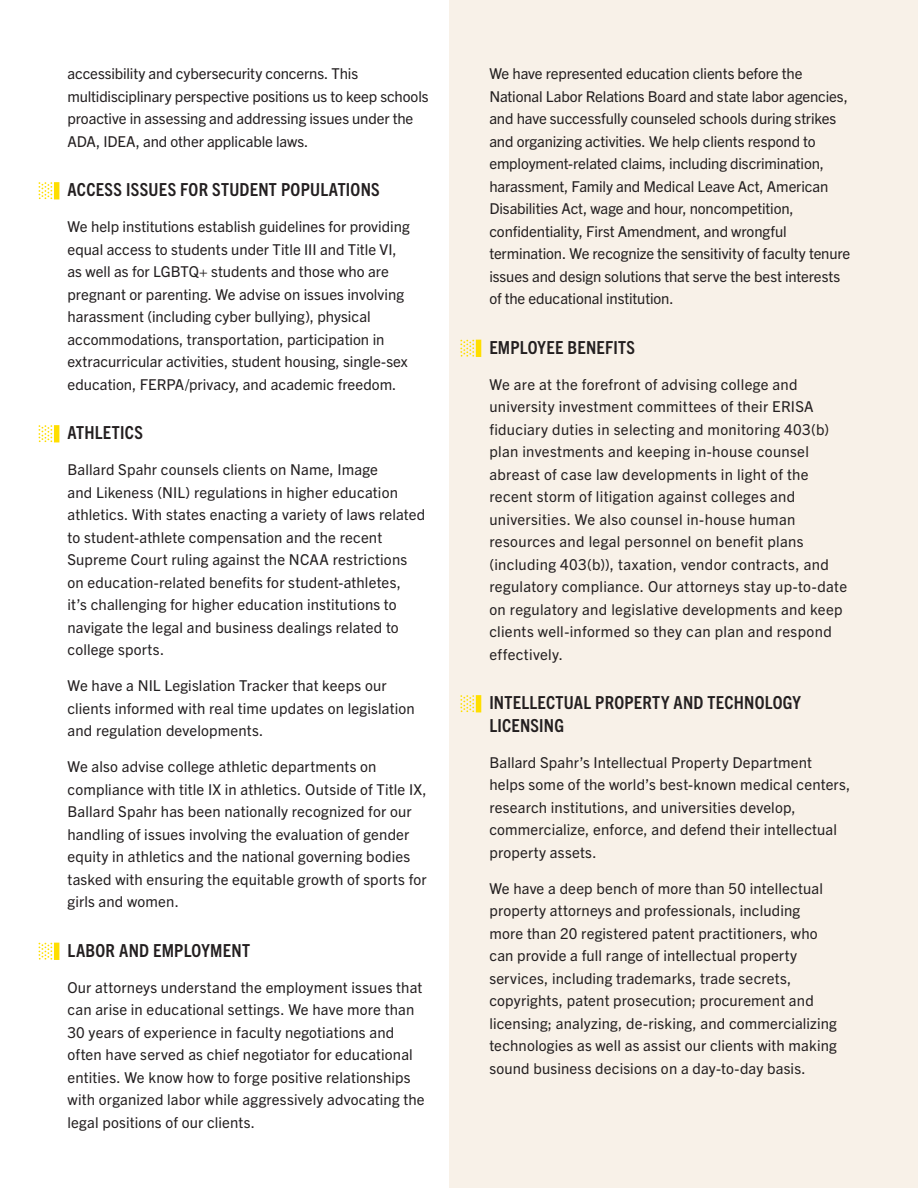
<style>
.page{position:relative;width:918px;height:1188px;background:#fff}
.page>*{position:absolute;margin:0;border:0;box-sizing:border-box;transform-origin:0 0}
.t1{font:54px "Ballard Dot Graphic";color:#ffde00}
.t2{font:700 condensed 18px/22.5px "Trade Gothic Next LT Pro";letter-spacing:.015em;color:#231f20}
.BODY_COPY__Columns{font:15px/22.5px "Trade Gothic Next LT Pro";letter-spacing:.005em;color:#231f20}
.BODY_COPY{font:15px/22.5px "Trade Gothic Next LT Pro";letter-spacing:.02em;color:#231f20}
</style>
<div class="page">
<div style="left:449px;top:0;width:469px;height:1188px;background:#f8f1e8"></div>
<p class="t1" style="left:36px;top:156px;width:28px">•</p>
<p class="BODY_COPY__Columns" style="left:68px;top:61px;width:363px">accessibility and cybersecurity concerns. This multidisciplinary perspective positions us to keep schools proactive in assessing and addressing issues under the ADA, IDEA, and other applicable laws.</p>
<p class="t2" style="left:68px;top:177px;width:314px">ACCESS ISSUES FOR STUDENT POPULATIONS</p>
<p class="t1" style="left:36px;top:399px;width:28px">•</p>
<p class="BODY_COPY__Columns" style="left:68px;top:214px;width:344px">We help institutions establish guidelines for providing equal access to students under Title III and Title VI, as well as for LGBTQ+ students and those who are pregnant or parenting. We advise on issues involving harassment (including cyber bullying), physical accommodations, transportation, participation in extracurricular activities, student housing, single-sex education, FERPA/privacy, and academic freedom.</p>
<p class="t2" style="left:68px;top:420px;width:77px">ATHLETICS</p>
<p class="t1" style="left:36px;top:917px;width:28px">•</p>
<p class="BODY_COPY__Columns" style="left:68px;top:457px;width:359px">Ballard Spahr counsels clients on Name, Image<br>and Likeness (NIL) regulations in higher education athletics. With states enacting a variety of laws related to student-athlete compensation and the recent Supreme Court ruling against the NCAA restrictions on education-related benefits for student-athletes,<br>it’s challenging for higher education institutions to navigate the legal and business dealings related to college sports.</p>
<p class="BODY_COPY__Columns" style="left:68px;top:673px;width:349px">We have a NIL Legislation Tracker that keeps our clients informed with real time updates on legislation and regulation developments.</p>
<p class="BODY_COPY__Columns" style="left:68px;top:754px;width:361px">We also advise college athletic departments on compliance with title IX in athletics. Outside of Title IX, Ballard Spahr has been nationally recognized for our handling of issues involving the evaluation of gender equity in athletics and the national governing bodies tasked with ensuring the equitable growth of sports for girls and women.</p>
<p class="t2" style="left:68px;top:938px;width:184px">LABOR AND EMPLOYMENT</p>
<p class="BODY_COPY__Columns" style="left:68px;top:975px;width:359px">Our attorneys understand the employment issues that can arise in educational settings. We have more than 30 years of experience in faculty negotiations and often have served as chief negotiator for educational entities. We know how to forge positive relationships with organized labor while aggressively advocating the legal positions of our clients.</p>
<p class="t1" style="left:458px;top:314px;width:28px">•</p>
<p class="BODY_COPY__Columns" style="left:489px;top:61px;width:362px">We have represented education clients before the National Labor Relations Board and state labor agencies, and have successfully counseled schools during strikes and organizing activities. We help clients respond to employment-related claims, including discrimination, harassment, Family and Medical Leave Act, American Disabilities Act, wage and hour, noncompetition, confidentiality, First Amendment, and wrongful termination. We recognize the sensitivity of faculty tenure issues and design solutions that serve the best interests of the educational institution.</p>
<p class="t2" style="left:489px;top:335px;width:147px">EMPLOYEE BENEFITS</p>
<p class="t1" style="left:458px;top:669px;width:28px">•</p>
<p class="BODY_COPY" style="left:489px;top:372px;width:359px">We are at the forefront of advising college and university investment committees of their ERISA fiduciary duties in selecting and monitoring 403(b) plan investments and keeping in-house counsel abreast of case law developments in light of the recent storm of litigation against colleges and universities. We also counsel in-house human resources and legal personnel on benefit plans (including 403(b)), taxation, vendor contracts, and regulatory compliance. Our attorneys stay up-to-date on regulatory and legislative developments and keep clients well-informed so they can plan and respond effectively.</p>
<p class="t2" style="left:489px;top:690px;width:313px">INTELLECTUAL PROPERTY AND TECHNOLOGY<br>LICENSING</p>
<p class="BODY_COPY" style="left:489px;top:750px;width:363px">Ballard Spahr’s Intellectual Property Department helps some of the world’s best-known medical centers, research institutions, and universities develop, commercialize, enforce, and defend their intellectual property assets.</p>
<p class="BODY_COPY__Columns" style="left:489px;top:876px;width:349px">We have a deep bench of more than 50 intellectual property attorneys and professionals, including more than 20 registered patent practitioners, who can provide a full range of intellectual property services, including trademarks, trade secrets, copyrights, patent prosecution; procurement and licensing; analyzing, de-risking, and commercializing technologies as well as assist our clients with making sound business decisions on a day-to-day basis.</p>
</div>
